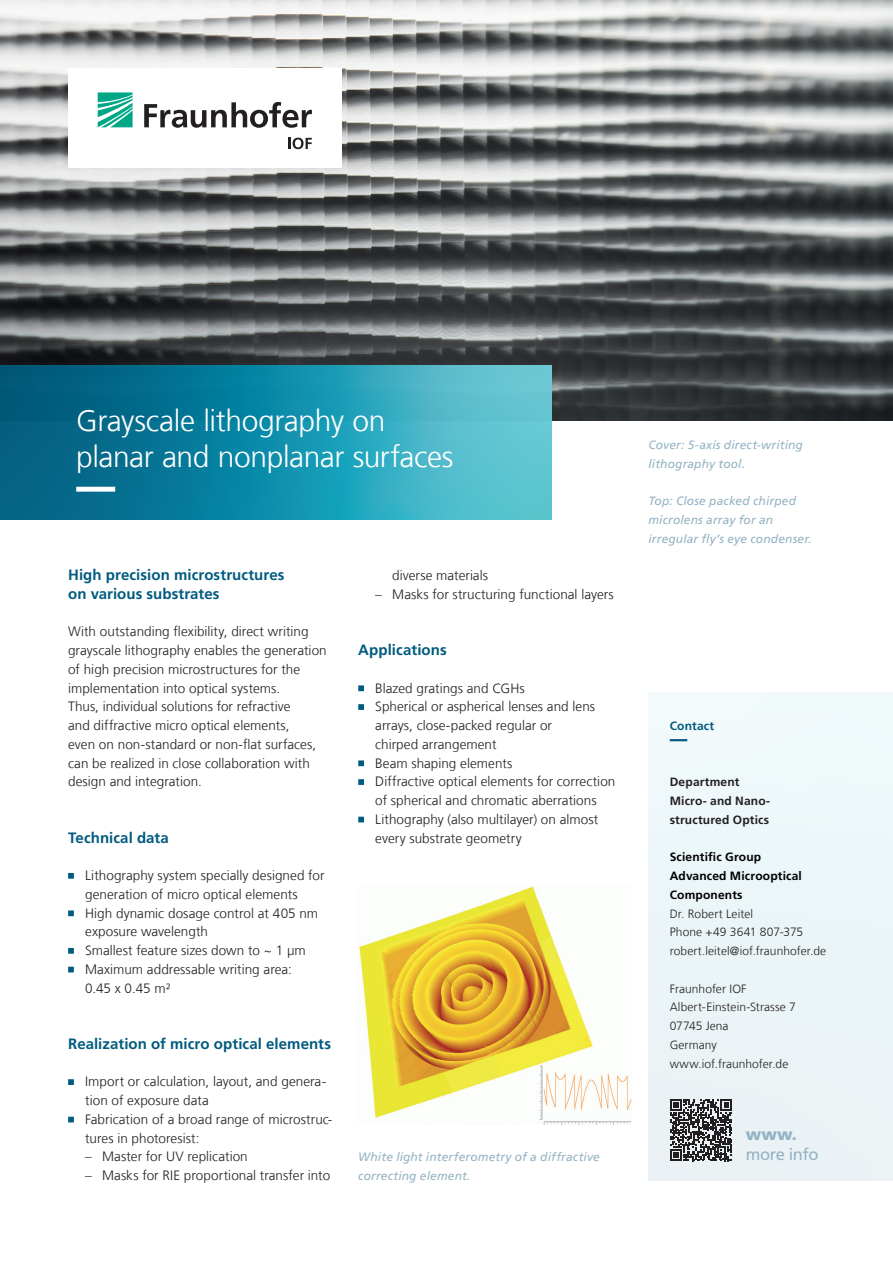
<style>
.page{position:relative;width:893px;height:1263px;background:#fff}
.page>*{position:absolute;margin:0;border:0;box-sizing:border-box;transform-origin:0 0}
.t1{font:300 30px/36px "Frutiger LT Com";letter-spacing:-.015em;color:#fff}
.t2{font:16.5px "Frutiger LT Com";letter-spacing:-.025em;color:#93b3c3}
.t3{font:900 16.5px "Frutiger LT Com";color:#93b3c3}
.t4{font:700 15px/18.8px "Frutiger LT Com";letter-spacing:.005em;color:#005b7f}
.t5{font:300 13.5px/18.8px "Frutiger LT Com";letter-spacing:.005em;color:#231f20}
.t6{font:italic 12px/18.8px "Frutiger LT Com";letter-spacing:.015em;color:#93b3c3}
.t7{font:300 12px/18.8px "Frutiger LT Com";letter-spacing:.005em;color:#231f20}
.t8{font:700 12px/18.8px "Frutiger LT Com";letter-spacing:.015em;color:#000}
.t9{font:700 12px/18.8px "Frutiger LT Com";letter-spacing:.015em;color:#231f20}
.t10{font:700 12px "Frutiger LT Com";letter-spacing:.015em;color:#005b7f}
</style>
<div class="page">
<img style="left:0;top:0;width:893px;height:421px">
<svg style="left:0;top:366px;width:552px;height:154px;background:#2190aa"></svg>
<div style="left:648px;top:693px;width:245px;height:487px;background:#ebf5f8"></div>
<svg style="left:68px;top:873px;width:6px;height:6px"></svg>
<svg style="left:68px;top:910px;width:6px;height:6px"></svg>
<svg style="left:68px;top:948px;width:6px;height:6px"></svg>
<svg style="left:68px;top:967px;width:6px;height:5px"></svg>
<svg style="left:68px;top:1079px;width:6px;height:6px"></svg>
<svg style="left:68px;top:1117px;width:6px;height:5px"></svg>
<svg style="left:358px;top:685px;width:6px;height:6px"></svg>
<svg style="left:358px;top:704px;width:6px;height:6px"></svg>
<svg style="left:358px;top:760px;width:6px;height:6px"></svg>
<svg style="left:358px;top:779px;width:6px;height:6px"></svg>
<svg style="left:358px;top:817px;width:6px;height:5px"></svg>
<svg style="left:76px;top:487px;width:433px;height:5px;background:#34a2b9"></svg>
<svg style="left:670px;top:739px;width:18px;height:2px"></svg>
<div style="left:68px;top:68px;width:273px;height:99px;background:#fff"></div>
<svg style="left:98px;top:92px;width:35px;height:35px"></svg>
<svg style="left:144px;top:102px;width:168px;height:26px"></svg>
<svg style="left:288px;top:138px;width:24px;height:11px"></svg>
<svg style="left:670px;top:1099px;width:62px;height:62px"></svg>
<img style="left:359px;top:886px;width:272px;height:239px">
<h1 class="t1" style="left:76px;top:403px;width:379px">Grayscale lithography on planar and nonplanar surfaces</h1>
<p class="t4" style="left:68px;top:566px;width:218px">High precision microstructures on various substrates</p>
<p class="t5" style="left:68px;top:622px;width:260px">With outstanding flexibility, direct writing grayscale lithography enables the generation of high precision microstructures for the implementation into optical systems.<br>Thus, individual solutions for refractive<br>and diffractive micro optical elements,<br>even on non-standard or non-flat surfaces, can be realized in close collaboration with design and integration.</p>
<p class="t4" style="left:68px;top:828px;width:102px">Technical data</p>
<p class="t5" style="left:85px;top:866px;width:241px">Lithography system specially designed for generation of micro optical elements<br>High dynamic dosage control at 405 nm exposure wavelength<br>Smallest feature sizes down to ~ 1 µm<br>Maximum addressable writing area:<br>0.45 x 0.45 m²</p>
<p class="t4" style="left:68px;top:1034px;width:264px">Realization of micro optical elements</p>
<p class="t5" style="left:85px;top:1072px;width:249px">Import or calculation, layout, and genera&shy;tion of exposure data<br>Fabrication of a broad range of microstruc&shy;tures in photoresist:</p>
<p class="t5" style="left:85px;top:1147px;width:164px">– Master for UV replication</p>
<p class="t5" style="left:85px;top:1166px;width:247px">– Masks for RIE proportional transfer into</p>
<p class="t5" style="left:392px;top:566px;width:97px">diverse materials</p>
<p class="t5" style="left:375px;top:585px;width:240px">– Masks for structuring functional layers</p>
<p class="t4" style="left:358px;top:641px;width:90px">Applications</p>
<p class="t5" style="left:375px;top:679px;width:242px">Blazed gratings and CGHs<br>Spherical or aspherical lenses and lens arrays, close-packed regular or<br>chirped arrangement<br>Beam shaping elements<br>Diffractive optical elements for correction of spherical and chromatic aberrations<br>Lithography (also multilayer) on almost every substrate geometry</p>
<p class="t6" style="left:358px;top:1148px;width:243px">White light interferometry of a diffractive correcting element.</p>
<p class="t6" style="left:648px;top:435px;width:156px">Cover: 5-axis direct-writing lithography tool.</p>
<p class="t6" style="left:648px;top:492px;width:165px">Top: Close packed chirped microlens array for an irregular fly’s eye condenser.</p>
<p class="t10" style="left:670px;top:719px;width:46px">Contact</p>
<p class="t9" style="left:670px;top:773px;width:102px">Department<br>Micro- and Nano&shy;structured Optics</p>
<p class="t8" style="left:670px;top:848px;width:134px">Scientific Group<br>Advanced Microoptical<br>Components</p>
<p class="t7" style="left:670px;top:904px;width:158px">Dr. Robert Leitel<br>Phone +49 3641 807-375 robert.leitel@iof.fraunhofer.de</p>
<p class="t7" style="left:670px;top:979px;width:128px">Fraunhofer IOF<br>Albert-Einstein-Strasse 7<br>07745 Jena<br>Germany www.iof.fraunhofer.de</p>
<p class="t3" style="left:746px;top:1124px;width:53px">www.</p>
<p class="t2" style="left:746px;top:1144px;width:74px">more info</p>
</div>
